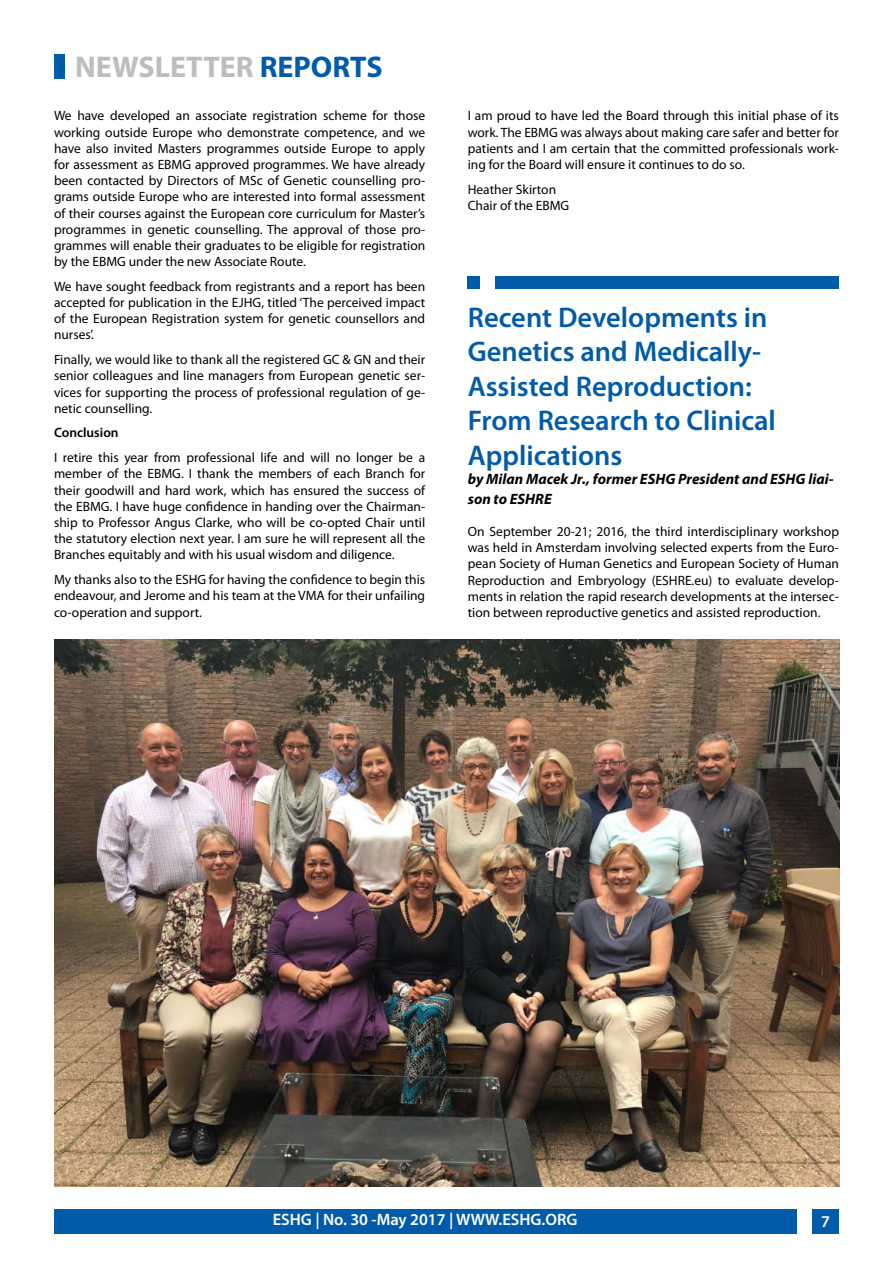
<style>
.page{position:relative;width:893px;height:1263px;background:#fff}
.page>*{position:absolute;margin:0;border:0;box-sizing:border-box;transform-origin:0 0}
.t1{font:700 30px "Myriad Pro";color:#bcbdc0}
.t2{font:600 28.5px/34.5px "Myriad Pro";color:#005cab}
.t3{font:600 16.5px "Myriad Pro";color:#fff}
.t4{font:italic 700 15px/19.5px "Myriad Pro";color:#000}
.t5{font:13.5px/16.2px "Myriad Pro";color:#000;text-align:justify}
.t6{font:600 13.5px "Myriad Pro";color:#000}
.s1{color:#005cab}
</style>
<div class="page">
<div style="left:54px;top:1209px;width:742px;height:24px;background:#005cab"></div>
<div style="left:54px;top:54px;width:10px;height:25px;background:#005cab"></div>
<div style="left:812px;top:1209px;width:27px;height:24px;background:#005cab"></div>
<div style="left:468px;top:276px;width:371px;height:13px;background:#005cab"></div>
<div style="left:480px;top:271px;width:15px;height:21px;background:#fff"></div>
<img style="left:54px;top:639px;width:785px;height:547px">
<h1 class="t1" style="left:75px;top:47px;width:309px">NEWSLETTER <span class="s1">REPORTS</span></h1>
<p class="t5" style="left:54px;top:107px;width:373px">We have developed an associate registration scheme for those working outside Europe who demonstrate competence, and we have also invited Masters programmes outside Europe to apply for assessment as EBMG approved programmes. We have already been contacted by Directors of MSc of Genetic counselling pro&shy;grams outside Europe who are interested into formal assessment of their courses against the European core curriculum for Master’s programmes in genetic counselling. The approval of those pro&shy;grammes will enable their graduates to be eligible for registration by the EBMG under the new Associate Route.</p>
<p class="t5" style="left:54px;top:278px;width:373px">We have sought feedback from registrants and a report has been accepted for publication in the EJHG, titled ‘The perceived impact of the European Registration system for genetic counsellors and nurses’.</p>
<p class="t5" style="left:54px;top:351px;width:373px">Finally, we would like to thank all the registered GC &amp; GN and their senior colleagues and line managers from European genetic ser&shy;vices for supporting the process of professional regulation of ge&shy;netic counselling.</p>
<p class="t6" style="left:54px;top:424px;width:66px">Conclusion</p>
<p class="t5" style="left:54px;top:449px;width:373px">I retire this year from professional life and will no longer be a member of the EBMG. I thank the members of each Branch for their goodwill and hard work, which has ensured the success of the EBMG. I have huge confidence in handing over the Chairman&shy;ship to Professor Angus Clarke, who will be co-opted Chair until the statutory election next year. I am sure he will represent all the Branches equitably and with his usual wisdom and diligence.</p>
<p class="t5" style="left:54px;top:571px;width:373px">My thanks also to the ESHG for having the confidence to begin this endeavour, and Jerome and his team at the VMA for their unfailing co-operation and support.</p>
<p class="t5" style="left:468px;top:107px;width:373px">I am proud to have led the Board through this initial phase of its work. The EBMG was always about making care safer and better for patients and I am certain that the committed professionals work&shy;ing for the Board will ensure it continues to do so.</p>
<p class="t5" style="left:468px;top:181px;width:103px">Heather Skirton<br>Chair of the EBMG</p>
<h2 class="t2" style="left:468px;top:299px;width:310px">Recent Developments in<br>Genetics and Medically-<br>Assisted Reproduction:<br>From Research to Clinical<br>Applications</h2>
<p class="t4" style="left:468px;top:469px;width:367px">by Milan Macek Jr., former ESHG President and ESHG liai&shy;son to ESHRE</p>
<p class="t5" style="left:468px;top:523px;width:373px">On September 20-21; 2016, the third interdisciplinary workshop was held in Amsterdam involving selected experts from the Euro&shy;pean Society of Human Genetics and European Society of Human Reproduction and Embryology (ESHRE.eu) to evaluate develop&shy;ments in relation the rapid research developments at the intersec&shy;tion between reproductive genetics and assisted reproduction.</p>
<p class="t3" style="left:273px;top:1209px;width:306px">ESHG | No. 30 -May 2017 | WWW.ESHG.ORG</p>
<p class="t3" style="left:821px;top:1211px;width:10px">7</p>
</div>
